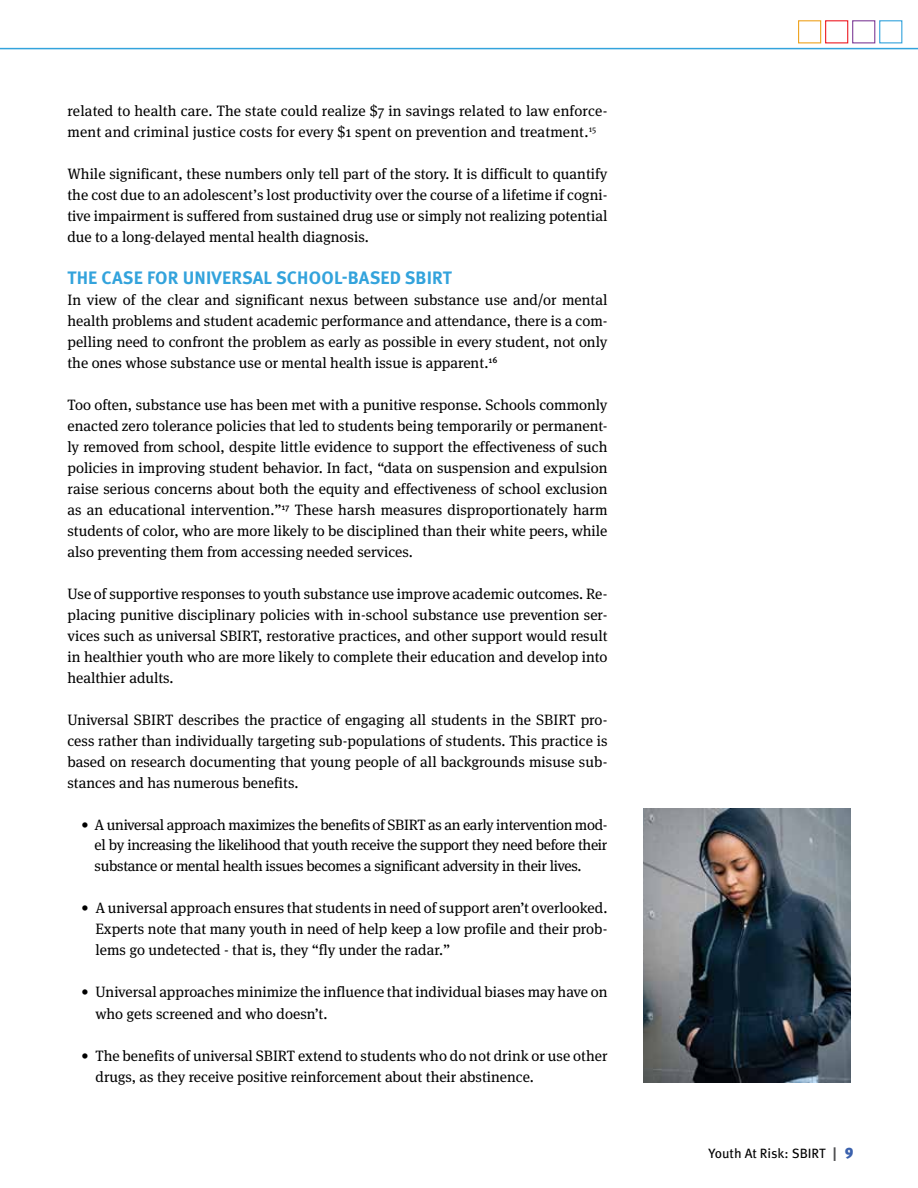
<style>
.page{position:relative;width:918px;height:1188px;background:#fff}
.page>*{position:absolute;margin:0;border:0;box-sizing:border-box;transform-origin:0 0}
.t1{font:700 18px "Meta OT";letter-spacing:.01em;color:#33a3dc}
.t2{font:15px/21px "Meta Serif OT";color:#000;text-align:justify}
.t3{font:13.5px "Meta OT";color:#000}
.s1{font-weight:700;font-size:14.1px;color:#4d4d4f}
.s2{font-weight:900;font-size:15px;color:#3b61ad}
</style>
<div class="page">
<hr style="left:0;top:48px;width:918px;height:1px;background:#33a3dc">
<div style="left:798px;top:20px;width:23px;height:23px;border:1px solid #eea320"></div>
<div style="left:825px;top:20px;width:23px;height:23px;border:1px solid #ed1d24"></div>
<div style="left:852px;top:20px;width:23px;height:23px;border:1px solid #7f3f98"></div>
<div style="left:879px;top:20px;width:23px;height:23px;border:1px solid #33a3dc"></div>
<img style="left:644px;top:808px;width:207px;height:274px">
<p class="t2" style="left:68px;top:100px;width:541px">related to health care. The state could realize $7 in savings related to law enforce&shy;ment and criminal justice costs for every $1 spent on prevention and treatment.<sup>15</sup></p>
<p class="t2" style="left:68px;top:163px;width:541px">While significant, these numbers only tell part of the story. It is difficult to quantify the cost due to an adolescent’s lost productivity over the course of a lifetime if cogni&shy;tive impairment is suffered from sustained drug use or simply not realizing potential due to a long-delayed mental health diagnosis.</p>
<p class="t1" style="left:68px;top:267px;width:386px">THE CASE FOR UNIVERSAL SCHOOL-BASED SBIRT</p>
<p class="t2" style="left:68px;top:289px;width:542px">In view of the clear and significant nexus between substance use and/or mental health problems and student academic performance and attendance, there is a com&shy;pelling need to confront the problem as early as possible in every student, not only the ones whose substance use or mental health issue is apparent.<sup>16</sup></p>
<p class="t2" style="left:68px;top:394px;width:542px">Too often, substance use has been met with a punitive response. Schools commonly enacted zero tolerance policies that led to students being temporarily or permanent&shy;ly removed from school, despite little evidence to support the effectiveness of such policies in improving student behavior. In fact, “data on suspension and expulsion raise serious concerns about both the equity and effectiveness of school exclusion as an educational intervention.”<sup>17</sup> These harsh measures disproportionately harm students of color, who are more likely to be disciplined than their white peers, while also preventing them from accessing needed services.</p>
<p class="t2" style="left:68px;top:583px;width:542px">Use of supportive responses to youth substance use improve academic outcomes. Re&shy;placing punitive disciplinary policies with in-school substance use prevention ser&shy;vices such as universal SBIRT, restorative practices, and other support would result in healthier youth who are more likely to complete their education and develop into healthier adults.</p>
<p class="t2" style="left:68px;top:709px;width:542px">Universal SBIRT describes the practice of engaging all students in the SBIRT pro&shy;cess rather than individually targeting sub-populations of students. This practice is based on research documenting that young people of all backgrounds misuse sub&shy;stances and has numerous benefits.</p>
<p class="t2" style="left:95px;top:814px;width:514px;text-indent:-14px">• A universal approach maximizes the benefits of SBIRT as an early intervention mod&shy;el by increasing the likelihood that youth receive the support they need before their substance or mental health issues becomes a significant adversity in their lives.</p>
<p class="t2" style="left:96px;top:898px;width:513px;text-indent:-15px">• A universal approach ensures that students in need of support aren’t overlooked.<br>Experts note that many youth in need of help keep a low profile and their prob&shy;lems go undetected - that is, they “fly under the radar.”</p>
<p class="t2" style="left:96px;top:982px;width:514px;text-indent:-15px">• Universal approaches minimize the influence that individual biases may have on who gets screened and who doesn’t.</p>
<p class="t2" style="left:96px;top:1045px;width:513px;text-indent:-15px">• The benefits of universal SBIRT extend to students who do not drink or use other drugs, as they receive positive reinforcement about their abstinence.</p>
<p class="t3" style="left:708px;top:1146px;width:147px">Youth At Risk: SBIRT <span class="s1">|</span> <span class="s2">9</span></p>
</div>
